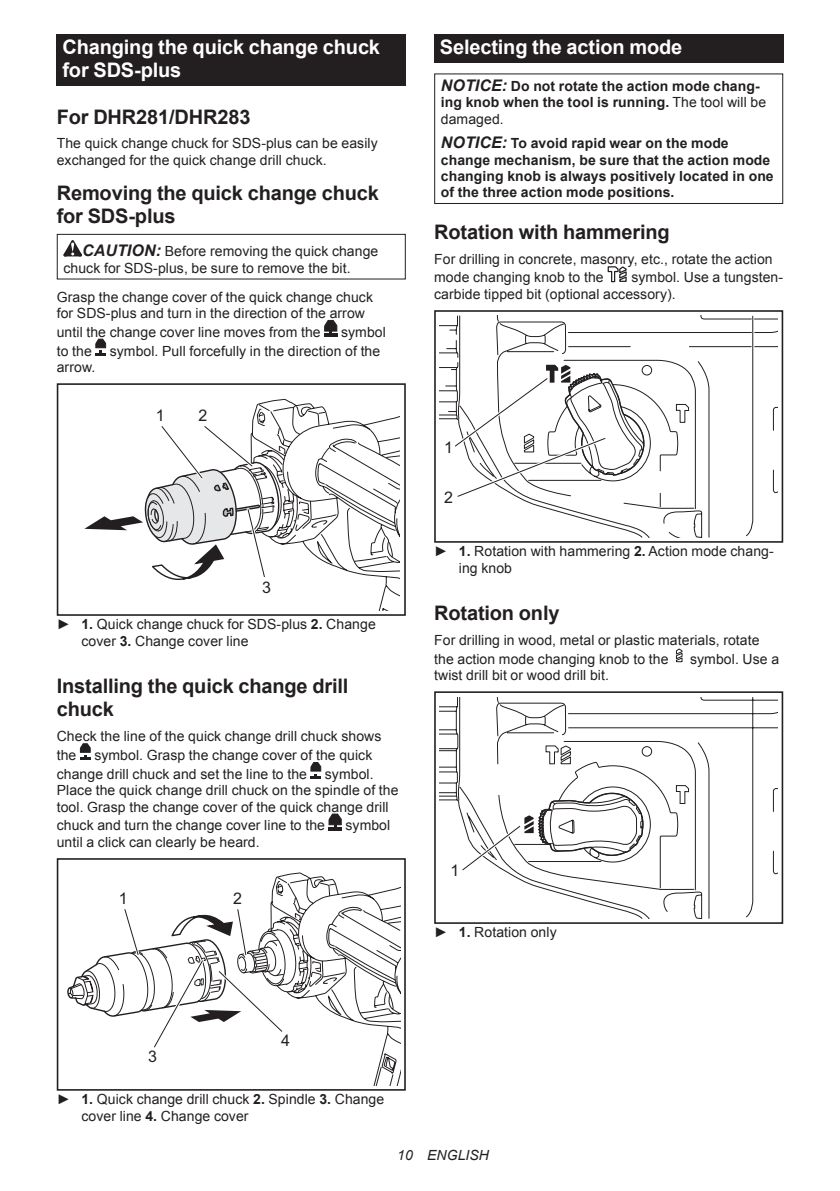
<style>
.page{position:relative;width:840px;height:1191px;background:#fff}
.page>*{position:absolute;margin:0;border:0;box-sizing:border-box;transform-origin:0 0}
.t1{font:700 20px/23.4px "Arial";letter-spacing:-.01em;color:#231f20}
.t2{font:700 20px/23.4px "Arial";letter-spacing:-.01em;color:#fff}
.t3{font:16px "Arial";color:#231f20}
.t4{font:14px/16.4px "Arial";letter-spacing:.005em;color:#231f20}
.t5{font:700 14px/16.4px "Arial";letter-spacing:.005em;color:#231f20}
.t6{font:italic 14px "Arial";letter-spacing:.005em;color:#231f20}
.s1{font-weight:700;font-style:italic;font-size:16px}
.s2{font-weight:700}
.s3{font-style:italic;font-size:16px}
.s4{font-weight:400}
</style>
<div class="page">
<div style="left:57px;top:34px;width:348px;height:52px;background:#231f20"></div>
<svg style="left:63px;top:240px;width:19px;height:16px"></svg>
<div style="left:57px;top:234px;width:348px;height:45px;border:1px solid #231f20"></div>
<hr style="left:324px;top:333px;width:13px;height:4px;background:#231f20">
<svg style="left:324px;top:320px;width:13px;height:13px"></svg>
<svg style="left:95px;top:339px;width:11px;height:16px"></svg>
<div style="left:57px;top:383px;width:348px;height:233px;border:2px solid #231f20"></div>
<svg style="left:84px;top:398px;width:315px;height:212px"></svg>
<svg style="left:80px;top:743px;width:11px;height:17px"></svg>
<svg style="left:310px;top:762px;width:11px;height:17px"></svg>
<svg style="left:328px;top:814px;width:13px;height:16px"></svg>
<div style="left:57px;top:858px;width:348px;height:232px;border:2px solid #231f20"></div>
<svg style="left:67px;top:872px;width:333px;height:213px"></svg>
<div style="left:434px;top:34px;width:348px;height:29px;background:#231f20"></div>
<div style="left:434px;top:73px;width:348px;height:131px;border:1px solid #231f20"></div>
<svg style="left:607px;top:266px;width:20px;height:16px"></svg>
<svg style="left:439px;top:316px;width:338px;height:221px"></svg>
<svg style="left:675px;top:404px;width:14px;height:19px"></svg>
<div style="left:434px;top:514px;width:73px;height:29px;background:#fff"></div>
<div style="left:434px;top:310px;width:348px;height:233px;border:2px solid #231f20"></div>
<svg style="left:451px;top:339px;width:201px;height:161px"></svg>
<svg style="left:675px;top:648px;width:7px;height:14px"></svg>
<svg style="left:439px;top:697px;width:338px;height:221px"></svg>
<svg style="left:675px;top:785px;width:14px;height:19px"></svg>
<div style="left:641px;top:746px;width:10px;height:10px;border:1px solid #231f20;border-radius:50%"></div>
<div style="left:434px;top:895px;width:73px;height:29px;background:#fff"></div>
<div style="left:434px;top:691px;width:348px;height:233px;border:2px solid #231f20"></div>
<svg style="left:458px;top:745px;width:186px;height:129px"></svg>
<h1 class="t2" style="left:62px;top:36px;width:319px">Changing the quick change chuck for SDS-plus</h1>
<h1 class="t1" style="left:57px;top:105px;width:195px">For DHR281/DHR283</h1>
<p class="t4" style="left:57px;top:135px;width:322px">The quick change chuck for SDS-plus can be easily exchanged for the quick change drill chuck.</p>
<h1 class="t1" style="left:57px;top:181px;width:323px">Removing the quick change chuck for SDS-plus</h1>
<p class="t4" style="left:63px;top:243px;width:316px;text-indent:19px"><span class="s1">CAUTION:</span> Before removing the quick change chuck for SDS-plus, be sure to remove the bit.</p>
<p class="t4" style="left:57px;top:288px;width:317px">Grasp the change cover of the quick change chuck for SDS-plus and turn in the direction of the arrow</p>
<p class="t4" style="left:57px;top:324px;width:265px">until the change cover line moves from the</p>
<p class="t4" style="left:341px;top:324px;width:46px">symbol</p>
<p class="t4" style="left:57px;top:342px;width:37px">to the</p>
<p class="t4" style="left:110px;top:342px;width:272px">symbol. Pull forcefully in the direction of the</p>
<p class="t4" style="left:57px;top:359px;width:40px">arrow.</p>
<p class="t3" style="left:156px;top:405px;width:10px">1</p>
<p class="t3" style="left:198px;top:405px;width:10px">2</p>
<p class="t3" style="left:262px;top:577px;width:10px">3</p>
<p class="t4" style="left:81px;top:616px;width:296px;text-indent:-25px">► <span class="s2">1.</span> Quick change chuck for SDS-plus <span class="s2">2.</span> Change cover <span class="s2">3.</span> Change cover line</p>
<h1 class="t1" style="left:57px;top:675px;width:293px">Installing the quick change drill chuck</h1>
<p class="t4" style="left:57px;top:727px;width:326px;line-height:18.8px">Check the line of the quick change drill chuck shows the</p>
<p class="t4" style="left:57px;top:746px;width:317px;line-height:18.8px;text-indent:38px">symbol. Grasp the change cover of the quick change drill chuck and set the line to the</p>
<p class="t4" style="left:57px;top:766px;width:343px;text-indent:268px">symbol.<br>Place the quick change drill chuck on the spindle of the tool. Grasp the change cover of the quick change drill</p>
<p class="t4" style="left:57px;top:817px;width:270px">chuck and turn the change cover line to the</p>
<p class="t4" style="left:345px;top:817px;width:46px">symbol</p>
<p class="t4" style="left:57px;top:833px;width:204px">until a click can clearly be heard.</p>
<p class="t3" style="left:119px;top:887px;width:10px">1</p>
<p class="t3" style="left:233px;top:887px;width:10px">2</p>
<h1 class="t2" style="left:439px;top:36px;width:244px">Selecting the action mode</h1>
<p class="t5" style="left:440px;top:78px;width:326px"><span class="s3">NOTICE:</span> Do not rotate the action mode chang&shy;ing knob when the tool is running. <span class="s4">The tool will be damaged.</span></p>
<p class="t5" style="left:440px;top:135px;width:334px"><span class="s3">NOTICE:</span> To avoid rapid wear on the mode change mechanism, be sure that the action mode changing knob is always positively located in one of the three action mode positions.</p>
<h1 class="t1" style="left:434px;top:221px;width:237px">Rotation with hammering</h1>
<p class="t4" style="left:434px;top:249px;width:340px;line-height:18.8px">For drilling in concrete, masonry, etc., rotate the action mode changing knob to the</p>
<p class="t4" style="left:434px;top:269px;width:350px;text-indent:197px">symbol. Use a tungsten&shy;carbide tipped bit (optional accessory).</p>
<p class="t3" style="left:444px;top:437px;width:10px">1</p>
<p class="t3" style="left:444px;top:487px;width:10px">2</p>
<p class="t4" style="left:458px;top:543px;width:316px;text-indent:-25px">► <span class="s2">1.</span> Rotation with hammering <span class="s2">2.</span> Action mode chang&shy;ing knob</p>
<h1 class="t1" style="left:434px;top:602px;width:127px">Rotation only</h1>
<p class="t4" style="left:434px;top:630px;width:327px;line-height:18.8px">For drilling in wood, metal or plastic materials, rotate the action mode changing knob to the</p>
<p class="t4" style="left:689px;top:650px;width:90px">symbol. Use a</p>
<p class="t4" style="left:434px;top:667px;width:176px">twist drill bit or wood drill bit.</p>
<p class="t3" style="left:450px;top:860px;width:10px">1</p>
<p class="t4" style="left:434px;top:924px;width:124px">► <span class="s2">1.</span> Rotation only</p>
<p class="t3" style="left:148px;top:1046px;width:10px">3</p>
<p class="t3" style="left:281px;top:1029px;width:10px">4</p>
<p class="t4" style="left:81px;top:1091px;width:304px;text-indent:-25px">► <span class="s2">1.</span> Quick change drill chuck <span class="s2">2.</span> Spindle <span class="s2">3.</span> Change cover line <span class="s2">4.</span> Change cover</p>
<p class="t6" style="left:397px;top:1146px;width:93px">10 ENGLISH</p>
</div>
